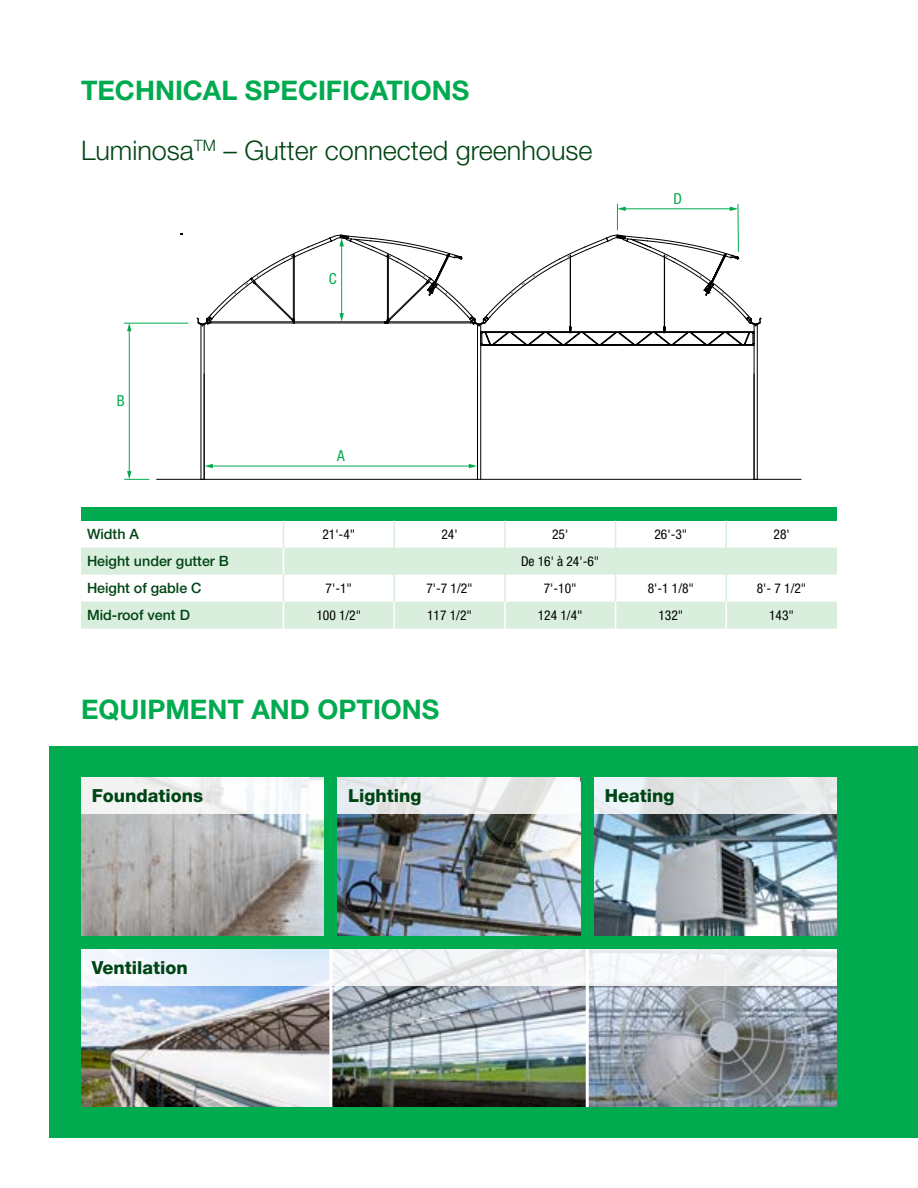
<style>
.page{position:relative;width:918px;height:1188px;background:#fff}
.page>*{position:absolute;margin:0;border:0;box-sizing:border-box;transform-origin:0 0}
.t1{font:700 27px "Helvetica Neue LT Std";color:#00aa4f}
.t2{font:300 27px "Helvetica Neue LT Std";color:#004515}
.t3{font:800 18px "Helvetica Neue LT Std";color:#004515}
.t4{font:condensed 15.3px "Helvetica Neue LT Std";color:#00aa4f}
.t5{font:500 14.25px "Helvetica Neue LT Std";color:#004515}
.t6{font:condensed 13.5px "Helvetica Neue LT Std";color:#000}
</style>
<div class="page">
<hr style="left:124px;top:323px;width:64px;height:1px;background:#00aa4f">
<hr style="left:129px;top:330px;width:1px;height:143px;background:#00aa4f">
<svg style="left:124px;top:471px;width:25px;height:9px"></svg>
<svg style="left:127px;top:323px;width:4px;height:8px"></svg>
<hr style="left:211px;top:466px;width:259px;height:1px;background:#00aa4f">
<svg style="left:469px;top:464px;width:8px;height:4px"></svg>
<svg style="left:205px;top:464px;width:8px;height:4px"></svg>
<hr style="left:157px;top:479px;width:644px;height:1px;background:#000">
<hr style="left:480px;top:324px;width:1px;height:155px;background:#000">
<hr style="left:477px;top:324px;width:1px;height:155px;background:#000">
<hr style="left:757px;top:324px;width:1px;height:155px;background:#000">
<hr style="left:754px;top:324px;width:1px;height:155px;background:#000">
<hr style="left:201px;top:324px;width:1px;height:155px;background:#000">
<hr style="left:204px;top:324px;width:1px;height:155px;background:#000">
<svg style="left:196px;top:203px;width:566px;height:143px"></svg>
<div style="left:50px;top:746px;width:868px;height:392px;background:#00aa4f"></div>
<img style="left:338px;top:814px;width:242px;height:121px">
<img style="left:81px;top:814px;width:243px;height:121px">
<img style="left:594px;top:814px;width:243px;height:121px">
<div style="left:81px;top:778px;width:243px;height:36px;background:#f4f4f5"></div>
<svg style="left:338px;top:778px;width:242px;height:36px;background:#ebecee"></svg>
<svg style="left:594px;top:778px;width:243px;height:36px;background:#e5e8ea"></svg>
<div style="left:81px;top:507px;width:756px;height:14px;background:#00aa4f"></div>
<svg style="left:81px;top:548px;width:756px;height:81px;fill:#daeedd"></svg>
<hr style="left:393px;top:602px;width:2px;height:27px;background:#fff">
<hr style="left:504px;top:602px;width:2px;height:27px;background:#fff">
<hr style="left:393px;top:521px;width:2px;height:27px;background:#daeedd">
<hr style="left:504px;top:521px;width:2px;height:27px;background:#daeedd">
<svg style="left:615px;top:521px;width:1px;height:27px"></svg>
<svg style="left:726px;top:521px;width:1px;height:27px"></svg>
<svg style="left:283px;top:521px;width:1px;height:108px"></svg>
<hr style="left:393px;top:575px;width:2px;height:27px;background:#daeedd">
<hr style="left:504px;top:575px;width:2px;height:27px;background:#daeedd">
<svg style="left:615px;top:575px;width:1px;height:54px"></svg>
<svg style="left:726px;top:575px;width:1px;height:54px"></svg>
<img style="left:81px;top:986px;width:756px;height:121px">
<hr style="left:329px;top:949px;width:3px;height:158px;background:#fff">
<hr style="left:586px;top:949px;width:3px;height:158px;background:#fff">
<svg style="left:81px;top:949px;width:756px;height:37px;background:#eef1f6"></svg>
<h1 class="t1" style="left:81px;top:74px;width:390px">TECHNICAL SPECIFICATIONS</h1>
<h1 class="t2" style="left:81px;top:134px;width:513px">Luminosa<sup>TM</sup> – Gutter connected greenhouse</h1>
<p class="t4" style="left:117px;top:392px;width:9px">B</p>
<p class="t4" style="left:329px;top:270px;width:9px">C</p>
<p class="t4" style="left:337px;top:447px;width:9px">A</p>
<p class="t4" style="left:673px;top:190px;width:10px">D</p>
<p class="t5" style="left:87px;top:526px;width:53px">Width A</p>
<p class="t6" style="left:322px;top:526px;width:34px">21'-4"</p>
<p class="t6" style="left:441px;top:526px;width:18px">24'</p>
<p class="t6" style="left:552px;top:526px;width:18px">25'</p>
<p class="t6" style="left:655px;top:526px;width:34px">26'-3"</p>
<p class="t6" style="left:774px;top:526px;width:18px">28'</p>
<p class="t5" style="left:87px;top:553px;width:144px">Height under gutter B</p>
<p class="t6" style="left:521px;top:553px;width:80px">De 16' à 24'-6"</p>
<p class="t5" style="left:87px;top:580px;width:116px">Height of gable C</p>
<p class="t6" style="left:326px;top:580px;width:28px">7'-1"</p>
<p class="t6" style="left:426px;top:580px;width:48px">7'-7 1/2"</p>
<p class="t6" style="left:544px;top:580px;width:34px">7'-10"</p>
<p class="t6" style="left:648px;top:580px;width:48px">8'-1 1/8"</p>
<p class="t6" style="left:757px;top:580px;width:51px">8'- 7 1/2"</p>
<p class="t5" style="left:87px;top:607px;width:104px">Mid-roof vent D</p>
<p class="t6" style="left:316px;top:607px;width:46px">100 1/2"</p>
<p class="t6" style="left:427px;top:607px;width:46px">117 1/2"</p>
<p class="t6" style="left:538px;top:607px;width:46px">124 1/4"</p>
<p class="t6" style="left:658px;top:607px;width:26px">132"</p>
<p class="t6" style="left:769px;top:607px;width:26px">143"</p>
<h1 class="t1" style="left:81px;top:693px;width:360px">EQUIPMENT AND OPTIONS</h1>
<h2 class="t3" style="left:92px;top:785px;width:113px">Foundations</h2>
<h2 class="t3" style="left:348px;top:785px;width:75px">Lighting</h2>
<h2 class="t3" style="left:605px;top:785px;width:71px">Heating</h2>
<h2 class="t3" style="left:92px;top:957px;width:98px">Ventilation</h2>
</div>
